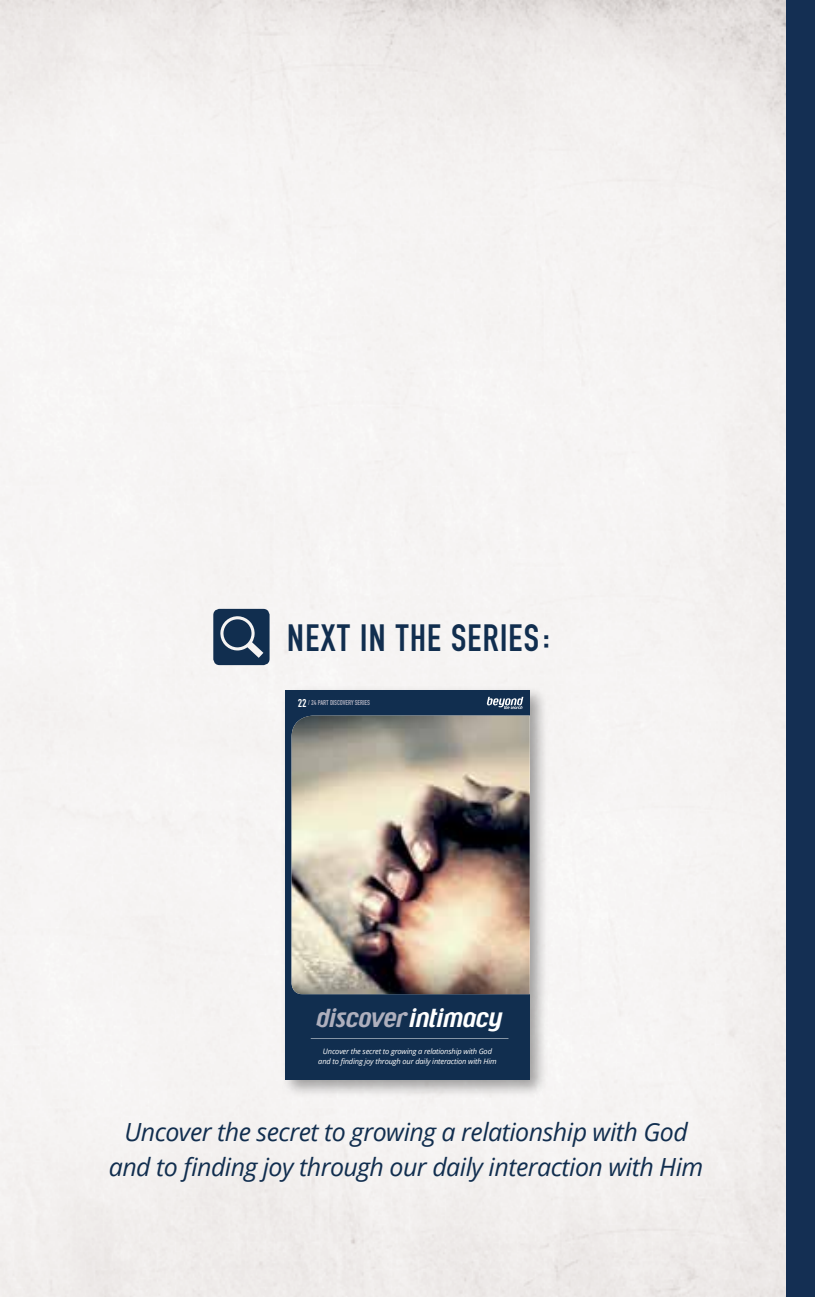
<style>
.page{position:relative;width:815px;height:1297px;background:#fff}
.page>*{position:absolute;margin:0;border:0;box-sizing:border-box;transform-origin:0 0}
.t1{font:40px "Fette Eng D";letter-spacing:.015em;color:#112e4f}
.t2{font:25.5px "Super Duper";color:#aeafbd}
.t3{font:italic 25px/35px "Open Sans";letter-spacing:-.02em;color:#112e4f;text-align:center}
.t4{font:italic 7.5px/10.5px "Open Sans";letter-spacing:-.02em;color:#fff;text-align:center}
.t5{font:7.5px "Fette Eng D";letter-spacing:-.015em;color:#afafbe}
.s1{font-size:12px;color:#fff}
.s2{color:#fff}
</style>
<div class="page">
<img style="left:0;top:0;width:787px;height:1297px">
<svg style="left:213px;top:609px;width:57px;height:56px;background:#334b67"></svg>
<div style="left:281px;top:686px;width:269px;height:412px;background:#000;opacity:.35"></div>
<div style="left:285px;top:690px;width:245px;height:389px;background:#112e4f"></div>
<svg style="left:487px;top:697px;width:36px;height:12px"></svg>
<hr style="left:311px;top:1038px;width:197px;height:1px;background:#fff">
<img style="left:292px;top:716px;width:238px;height:278px">
<div style="left:787px;top:0;width:28px;height:1297px;background:#142f53"></div>
<h1 class="t1" style="left:287px;top:616px;width:268px">NEXT IN THE SERIES:</h1>
<p class="t5" style="left:298px;top:699px;width:74px"><span class="s1">22</span> / 24 PART DISCOVERY SERIES</p>
<h2 class="t2" style="left:315px;top:1000px;width:187px">discover<span class="s2">intimacy</span></h2>
<p class="t4" style="left:318px;top:1046px;width:180px">Uncover the secret to growing a relationship with God and to finding joy through our daily interaction with Him</p>
<h3 class="t3" style="left:109px;top:1113px;width:596px">Uncover the secret to growing a relationship with God and to finding joy through our daily interaction with Him</h3>
</div>
